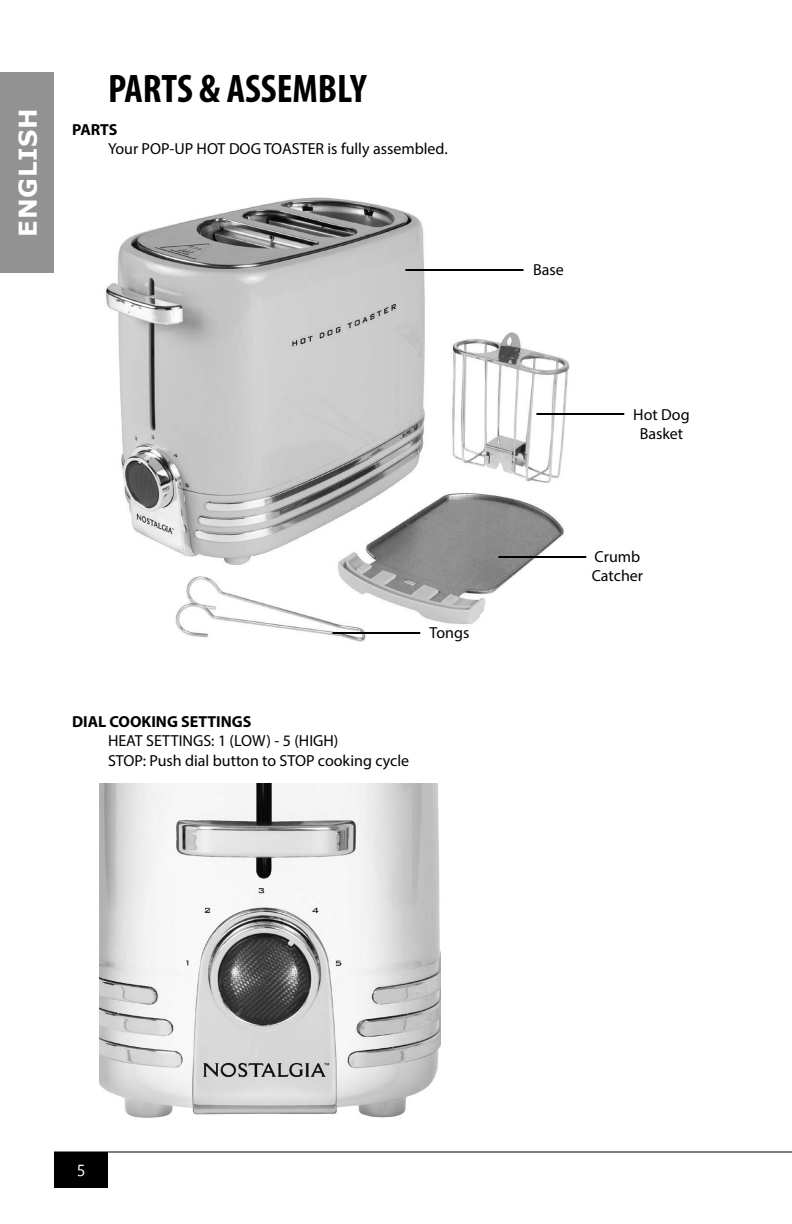
<style>
.page{position:relative;width:792px;height:1224px;background:#fff}
.page>*{position:absolute;margin:0;border:0;box-sizing:border-box;transform-origin:0 0}
.Chapter_Header{font:700 condensed 40px "Myriad Pro";color:#000}
.t1{font:700 24.4px "Verdana";letter-spacing:.03em;color:#fff}
.Captions___Subheads{font:16px/19.2px "Myriad Pro";color:#000}
.Captions___Subheads-2{font:700 16px "Myriad Pro";color:#000}
</style>
<div class="page">
<div style="left:0;top:72px;width:54px;height:201px;background:#929292"></div>
<hr style="left:54px;top:1152px;width:738px;height:1px;background:#000">
<div style="left:54px;top:1152px;width:54px;height:36px;background:#000"></div>
<img style="left:104px;top:197px;width:483px;height:445px">
<hr style="left:405px;top:269px;width:118px;height:2px;background:#000">
<hr style="left:536px;top:413px;width:88px;height:2px;background:#000">
<hr style="left:498px;top:556px;width:88px;height:2px;background:#000">
<hr style="left:332px;top:632px;width:88px;height:2px;background:#000">
<img style="left:99px;top:783px;width:342px;height:335px">
<h2 class="t1" style="left:11px;top:237px;width:130px;rotate:-90deg">ENGLISH</h2>
<p class="Chapter_Header" style="left:108px;top:64px;width:260px">PARTS &amp; ASSEMBLY</p>
<p class="Captions___Subheads-2" style="left:72px;top:119px;width:47px">PARTS</p>
<p class="Captions___Subheads" style="left:108px;top:139px;width:341px">Your POP-UP HOT DOG TOASTER is fully assembled.</p>
<p class="Captions___Subheads" style="left:430px;top:623px;width:41px">Tongs</p>
<p class="Captions___Subheads-2" style="left:72px;top:711px;width:181px">DIAL COOKING SETTINGS</p>
<p class="Captions___Subheads" style="left:108px;top:731px;width:303px">HEAT SETTINGS: 1 (LOW) - 5 (HIGH)<br>STOP: Push dial button to STOP cooking cycle</p>
<p class="Captions___Subheads" style="left:533px;top:260px;width:32px">Base</p>
<p class="Captions___Subheads" style="left:633px;top:405px;width:58px;text-align:center">Hot Dog<br>Basket</p>
<p class="Captions___Subheads" style="left:592px;top:547px;width:53px">Crumb<br>Catcher</p>
</div>
